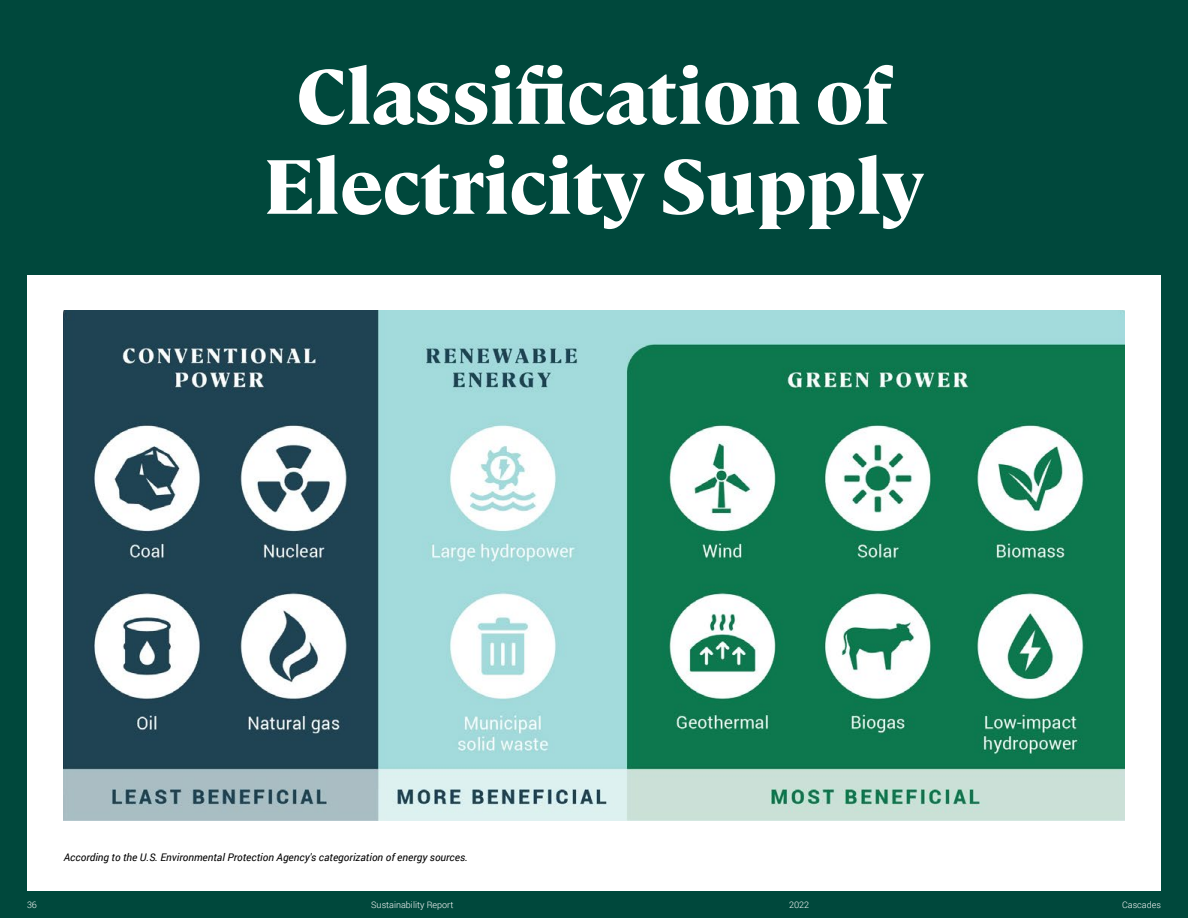
<style>
.page{position:relative;width:1188px;height:918px;background:#00483c}
.page>*{position:absolute;margin:0;border:0;box-sizing:border-box;transform-origin:0 0}
.t1{font:800 76.5px/90px "Cambon";color:#fff;text-align:center}
.t2{font:italic 10.5px "Roboto";color:#000}
.t3{font:300 9px "Roboto";color:#fff}
</style>
<div class="page">
<div style="left:27px;top:275px;width:1134px;height:616px;background:#fff"></div>
<img style="left:64px;top:310px;width:1060px;height:510px">
<h1 class="t1" style="left:264px;top:46px;width:662px">Classification of<br>Electricity Supply</h1>
<p class="t2" style="left:64px;top:850px;width:406px">According to the U.S. Environmental Protection Agency's categorization of energy sources.</p>
<p class="t3" style="left:371px;top:899px;width:84px">Sustainability Report</p>
<p class="t3" style="left:27px;top:899px;width:11px">36</p>
<p class="t3" style="left:789px;top:899px;width:22px">2022</p>
<p class="t3" style="left:1122px;top:899px;width:40px">Cascades</p>
</div>
